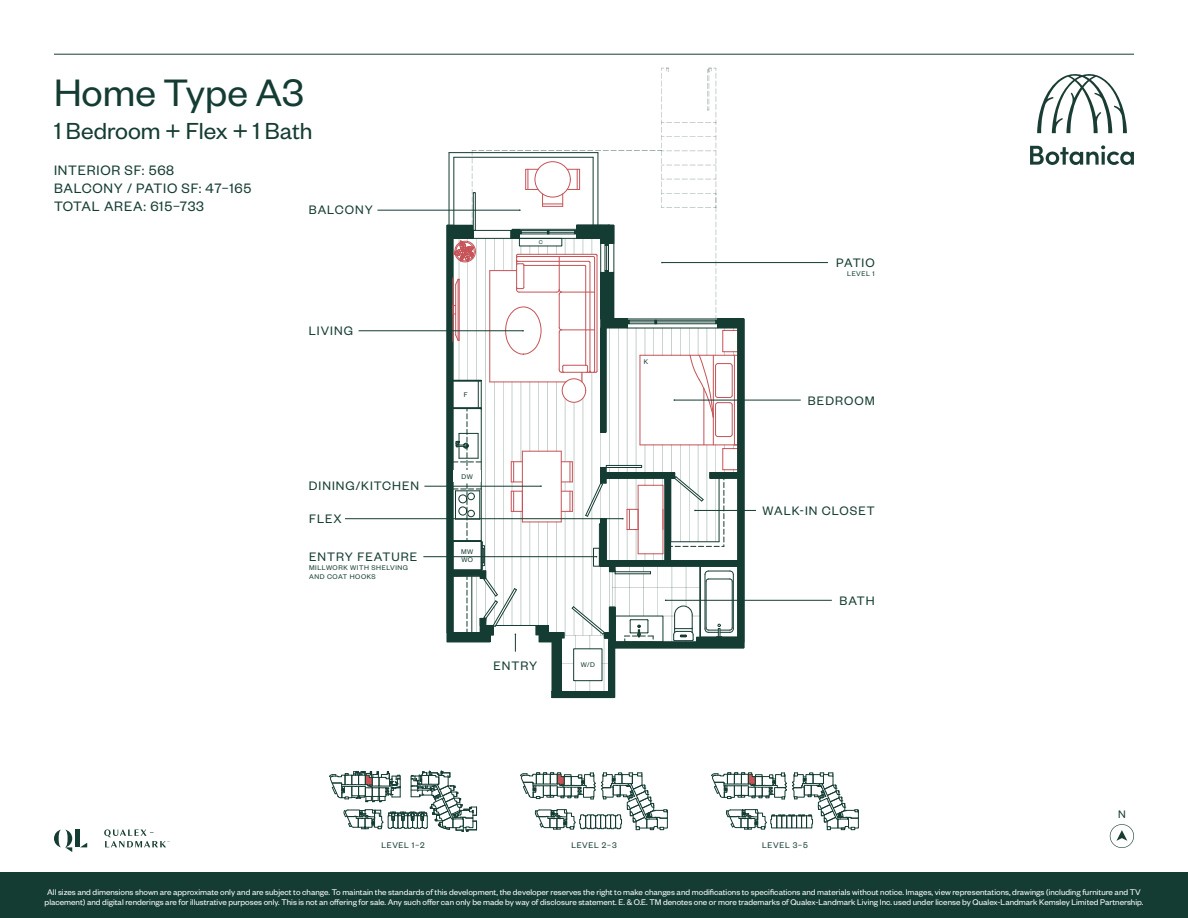
<style>
.page{position:relative;width:1188px;height:918px;background:#fff}
.page>*{position:absolute;margin:0;border:0;box-sizing:border-box;transform-origin:0 0}
.t1{font:42px "Founders Grotesk";color:#143c33}
.t2{font:25.5px "Founders Grotesk";color:#143c33}
.t3{font:15px "Founders Grotesk";letter-spacing:.05em;color:#143c33}
.t4{font:13.5px "Founders Grotesk";letter-spacing:.075em;color:#143c33}
.t5{font:12px "Founders Grotesk";color:#143c33}
.t6{font:9px/9.8px "Founders Grotesk";color:#fff}
.t7{font:9px "Founders Grotesk";letter-spacing:.075em;color:#143c33}
.t8{font:7.5px/9px "Founders Grotesk";letter-spacing:.075em;color:#143c33}
.t9{font:6px "Founders Grotesk";color:#143c33}
</style>
<div class="page">
<div style="left:0;top:873px;width:1188px;height:45px;background:#143c33"></div>
<svg style="left:1037px;top:74px;width:90px;height:59px"></svg>
<svg style="left:1030px;top:145px;width:104px;height:20px"></svg>
<svg style="left:54px;top:830px;width:18px;height:22px"></svg>
<div style="left:75px;top:830px;width:5px;height:17px;background:#143c33"></div>
<svg style="left:81px;top:843px;width:6px;height:4px"></svg>
<svg style="left:104px;top:829px;width:65px;height:18px"></svg>
<div style="left:447px;top:225px;width:6px;height:408px;background:#143c33"></div>
<hr style="left:449px;top:152px;width:149px;height:1px;background:#143c33">
<hr style="left:449px;top:153px;width:1px;height:72px;background:#143c33">
<div style="left:447px;top:633px;width:43px;height:9px;background:#143c33"></div>
<svg style="left:552px;top:318px;width:192px;height:380px"></svg>
<div style="left:738px;top:319px;width:6px;height:323px;border:1px solid #143c33"></div>
<div style="left:609px;top:642px;width:135px;height:6px;background:#143c33"></div>
<hr style="left:604px;top:635px;width:1px;height:57px;background:#143c33">
<svg style="left:561px;top:663px;width:13px;height:1px"></svg>
<div style="left:552px;top:692px;width:63px;height:6px;background:#143c33"></div>
<div style="left:552px;top:691px;width:63px;height:7px;border:1px solid #143c33"></div>
<div style="left:609px;top:648px;width:6px;height:44px;background:#143c33"></div>
<div style="left:608px;top:648px;width:7px;height:44px;border:1px solid #143c33"></div>
<svg style="left:1110px;top:824px;width:24px;height:24px"></svg>
<svg style="left:329px;top:771px;width:148px;height:61px"></svg>
<svg style="left:520px;top:773px;width:148px;height:57px"></svg>
<svg style="left:711px;top:773px;width:148px;height:57px"></svg>
<hr style="left:54px;top:54px;width:1080px;height:1px;background:#1a3d33">
<hr style="left:377px;top:210px;width:143px;height:1px;background:#143c33">
<hr style="left:359px;top:331px;width:164px;height:1px;background:#143c33">
<hr style="left:345px;top:518px;width:278px;height:1px;background:#143c33">
<hr style="left:423px;top:556px;width:174px;height:1px;background:#143c33">
<hr style="left:662px;top:262px;width:166px;height:1px;background:#143c33">
<hr style="left:695px;top:510px;width:61px;height:1px;background:#143c33">
<hr style="left:666px;top:600px;width:166px;height:1px;background:#143c33">
<hr style="left:424px;top:486px;width:117px;height:1px;background:#143c33">
<hr style="left:674px;top:400px;width:127px;height:1px;background:#143c33">
<svg style="left:452px;top:68px;width:287px;height:584px"></svg>
<div style="left:454px;top:471px;width:27px;height:11px;background:#fff"></div>
<p class="t1" style="left:54px;top:67px;width:251px">Home Type A3</p>
<p class="t2" style="left:54px;top:116px;width:260px">1 Bedroom + Flex + 1 Bath</p>
<p class="t3" style="left:54px;top:161px;width:122px">INTERIOR SF: 568</p>
<p class="t3" style="left:54px;top:179px;width:199px">BALCONY / PATIO SF: 47–165</p>
<p class="t3" style="left:54px;top:197px;width:151px">TOTAL AREA: 615–733</p>
<p class="t4" style="left:309px;top:202px;width:66px">BALCONY</p>
<p class="t4" style="left:309px;top:322px;width:46px">LIVING</p>
<p class="t4" style="left:309px;top:478px;width:112px">DINING/KITCHEN</p>
<p class="t4" style="left:309px;top:510px;width:34px">FLEX</p>
<p class="t4" style="left:309px;top:549px;width:110px">ENTRY FEATURE</p>
<p class="t8" style="left:309px;top:563px;width:100px">MILLWORK WITH SHELVING<br>AND COAT HOOKS</p>
<p class="t9" style="left:539px;top:239px;width:5px">C</p>
<p class="t8" style="left:464px;top:389px;width:5px">F</p>
<p class="t8" style="left:462px;top:471px;width:13px">DW</p>
<p class="t8" style="left:461px;top:547px;width:14px">MW</p>
<p class="t8" style="left:461px;top:555px;width:13px">WO</p>
<p class="t4" style="left:493px;top:657px;width:45px">ENTRY</p>
<p class="t8" style="left:581px;top:660px;width:16px">W/D</p>
<p class="t8" style="left:644px;top:357px;width:6px">K</p>
<p class="t4" style="left:836px;top:254px;width:40px">PATIO</p>
<p class="t8" style="left:847px;top:268px;width:29px">LEVEL 1</p>
<p class="t4" style="left:808px;top:392px;width:68px">BEDROOM</p>
<p class="t4" style="left:762px;top:503px;width:114px">WALK-IN CLOSET</p>
<p class="t4" style="left:839px;top:592px;width:37px">BATH</p>
<p class="t7" style="left:381px;top:839px;width:45px">LEVEL 1–2</p>
<p class="t7" style="left:571px;top:839px;width:47px">LEVEL 2–3</p>
<p class="t7" style="left:762px;top:839px;width:47px">LEVEL 3–5</p>
<h3 class="t5" style="left:1118px;top:807px;width:9px">N</h3>
<p class="t6" style="left:45px;top:887px;width:1100px">All sizes and dimensions shown are approximate only and are subject to change. To maintain the standards of this development, the developer reserves the right to make changes and modifications to specifications and materials without notice. Images, view representations, drawings (including furniture and TV placement) and digital renderings are for illustrative purposes only. This is not an offering for sale. Any such offer can only be made by way of disclosure statement. E. &amp; O.E. TM denotes one or more trademarks of Qualex-Landmark Living Inc. used under license by Qualex-Landmark Kemsley Limited Partnership.</p>
</div>
